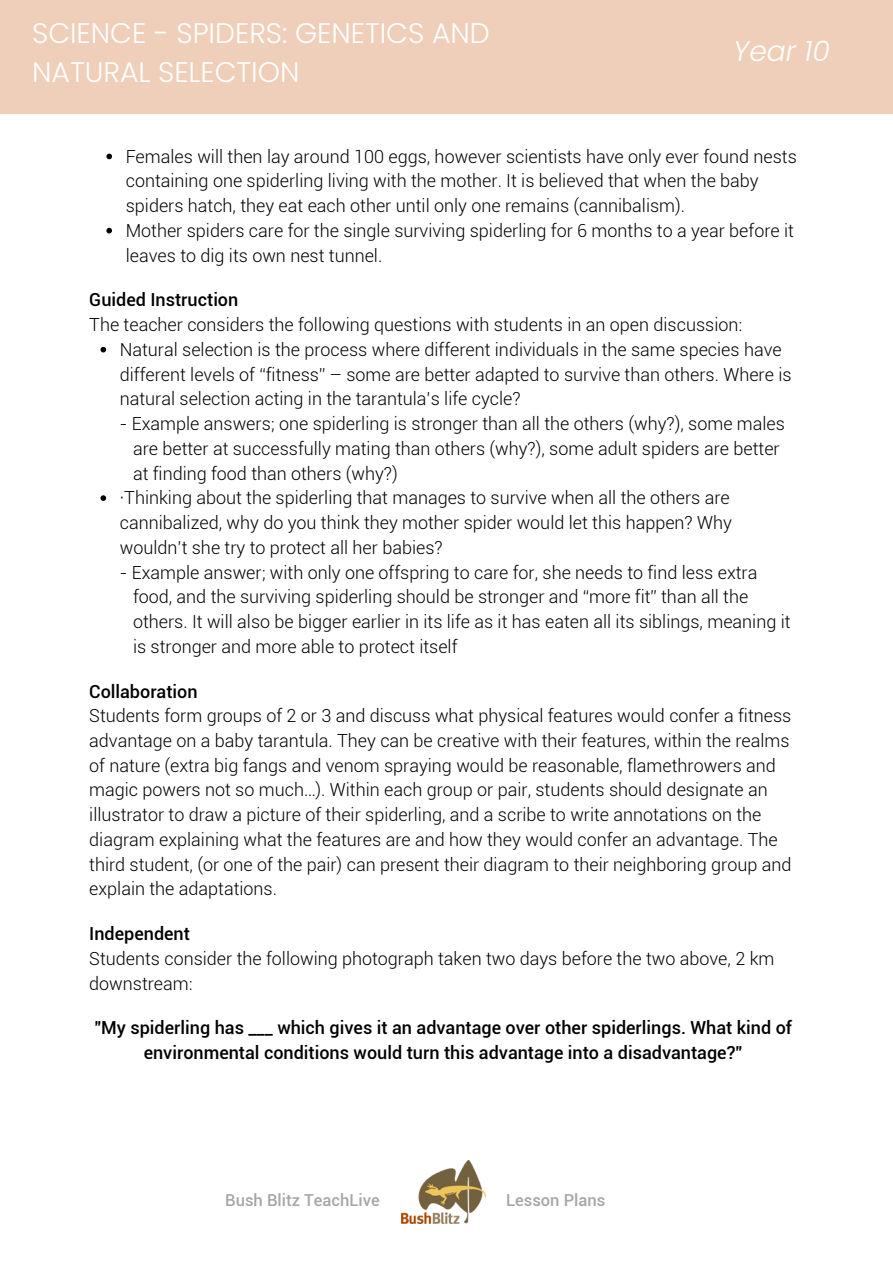
<style>
.page{position:relative;width:893px;height:1264px;background:#fff}
.page>*{position:absolute;margin:0;border:0;box-sizing:border-box;transform-origin:0 0}
.t1{font:300 28.35px/39.3px "Poppins";color:#fff}
.t2{font:italic 300 28.35px "Poppins";color:#fff}
.t3{font:300 18px/24.8px "Roboto";color:#000}
.t4{font:500 18px/24.8px "Roboto";color:#000;text-align:center}
.t5{font:500 16.5px "Roboto";color:#a6a6a6}
</style>
<div class="page">
<div style="left:0;top:0;width:892px;height:114px;background:#efcfb9"></div>
<img style="left:401px;top:1160px;width:84px;height:63px">
<svg style="left:100px;top:347px;width:6px;height:5px"></svg>
<svg style="left:100px;top:495px;width:6px;height:6px"></svg>
<svg style="left:106px;top:154px;width:6px;height:5px"></svg>
<svg style="left:106px;top:228px;width:6px;height:5px"></svg>
<p class="t1" style="left:32px;top:13px;width:459px">SCIENCE - SPIDERS: GENETICS AND<br>NATURAL SELECTION</p>
<p class="t2" style="left:733px;top:31px;width:98px">Year 10</p>
<p class="t3" style="left:126px;top:144px;width:672px">Females will then lay around 100 eggs, however scientists have only ever found nests containing one spiderling living with the mother. It is believed that when the baby spiders hatch, they eat each other until only one remains (cannibalism).</p>
<p class="t3" style="left:126px;top:218px;width:669px">Mother spiders care for the single surviving spiderling for 6 months to a year before it leaves to dig its own nest tunnel.</p>
<p class="t4" style="left:89px;top:288px;width:151px">Guided Instruction</p>
<p class="t3" style="left:89px;top:312px;width:654px">The teacher considers the following questions with students in an open discussion:</p>
<p class="t3" style="left:120px;top:337px;width:673px">Natural selection is the process where different individuals in the same species have different levels of “fitness” – some are better adapted to survive than others. Where is natural selection acting in the tarantula’s life cycle?</p>
<p class="t3" style="left:120px;top:411px;width:666px">- Example answers; one spiderling is stronger than all the others (why?), some males</p>
<p class="t3" style="left:133px;top:436px;width:648px">are better at successfully mating than others (why?), some adult spiders are better</p>
<p class="t3" style="left:133px;top:461px;width:266px">at finding food than others (why?)</p>
<p class="t3" style="left:120px;top:486px;width:613px;text-align:justify">·Thinking about the spiderling that manages to survive when all the others are cannibalized, why do you think they mother spider would let this happen? Why wouldn’t she try to protect all her babies?</p>
<p class="t3" style="left:120px;top:560px;width:639px">- Example answer; with only one offspring to care for, she needs to find less extra</p>
<p class="t3" style="left:133px;top:584px;width:616px">food, and the surviving spiderling should be stronger and “more fit” than all the</p>
<p class="t3" style="left:133px;top:609px;width:659px">others. It will also be bigger earlier in its life as it has eaten all its siblings, meaning it</p>
<p class="t3" style="left:133px;top:634px;width:326px">is stronger and more able to protect itself</p>
<p class="t4" style="left:89px;top:679px;width:110px">Collaboration</p>
<p class="t3" style="left:89px;top:703px;width:703px">Students form groups of 2 or 3 and discuss what physical features would confer a fitness advantage on a baby tarantula. They can be creative with their features, within the realms of nature (extra big fangs and venom spraying would be reasonable, flamethrowers and magic powers not so much…). Within each group or pair, students should designate an illustrator to draw a picture of their spiderling, and a scribe to write annotations on the diagram explaining what the features are and how they would confer an advantage. The third student, (or one of the pair) can present their diagram to their neighboring group and explain the adaptations.</p>
<p class="t4" style="left:89px;top:921px;width:102px">Independent</p>
<p class="t3" style="left:89px;top:946px;width:686px">Students consider the following photograph taken two days before the two above, 2 km downstream:</p>
<p class="t4" style="left:94px;top:1015px;width:699px">"My spiderling has ___ which gives it an advantage over other spiderlings. What kind of environmental conditions would turn this advantage into a disadvantage?”</p>
<p class="t5" style="left:225px;top:1190px;width:156px">Bush Blitz TeachLive</p>
<p class="t5" style="left:506px;top:1190px;width:101px">Lesson Plans</p>
</div>
